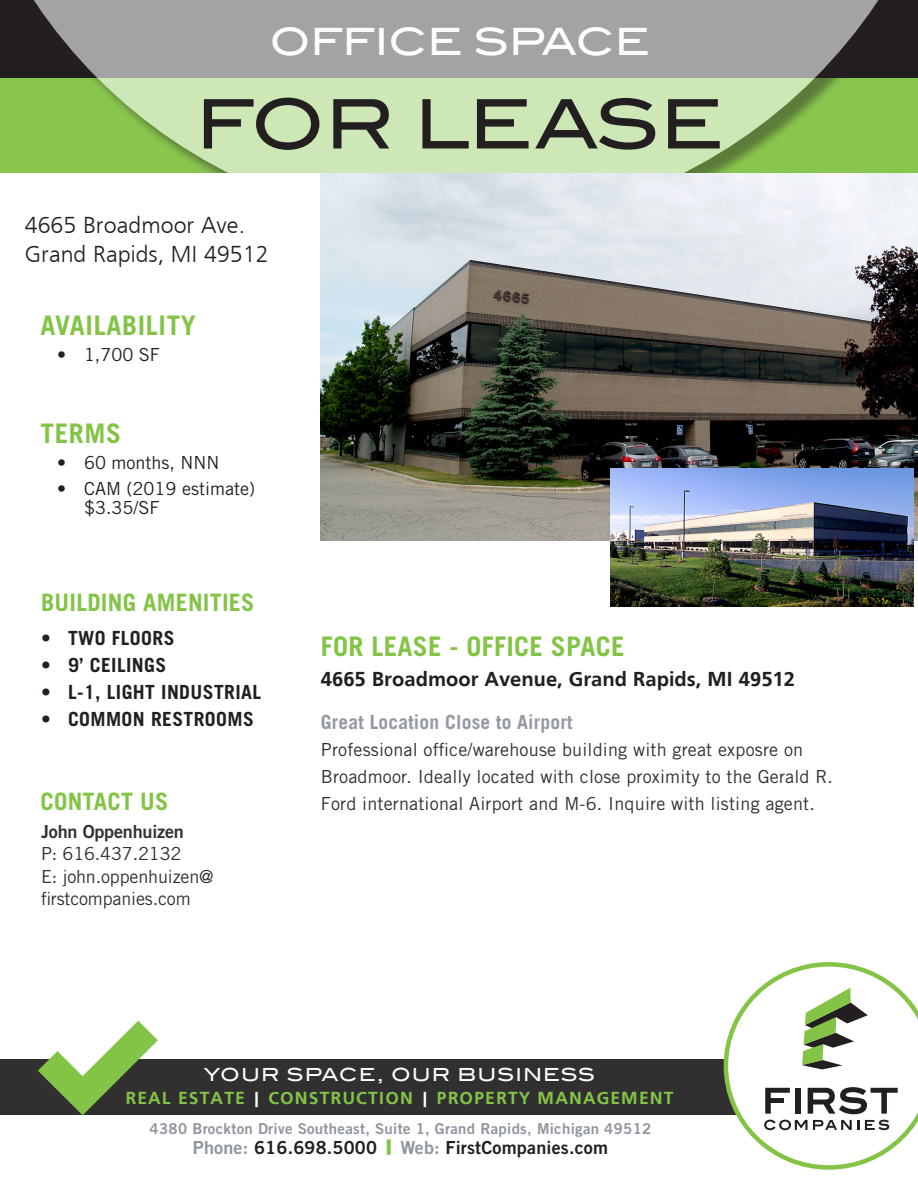
<style>
.page{position:relative;width:918px;height:1188px;background:#fff}
.page>*{position:absolute;margin:0;border:0;box-sizing:border-box;transform-origin:0 0}
.t1{font:68.1px "Blair ITC Std";letter-spacing:-.01em;color:#231f20}
.t2{font:37.5px "Blair ITC Std";color:#fff}
.Subhead_-_Green{font:700 27px "Trade Gothic LT Std";letter-spacing:.01em;color:#83c447}
.t3{font:300 24px/28.8px "Frugal Sans";color:#231f20}
.Subhead_-_Green-2{font:700 24px "Trade Gothic LT Std";letter-spacing:.01em;color:#83c447}
.t4{font:700 21px "Frugal Sans";color:#231f20}
.t5{font:700 19.5px "Trade Gothic LT Std";letter-spacing:.02em;color:#231f20}
.t6{font:700 19.5px "Trade Gothic LT Std";letter-spacing:.01em;color:#9599a1}
.t7{font:700 18.15px "Frugal Sans";letter-spacing:.06em;color:#83c447}
.t8{font:18px/27px "Trade Gothic LT Std";letter-spacing:.01em;color:#312f30}
.t9{font:18px/22.5px "Trade Gothic LT Std";letter-spacing:-.01em;color:#312f30}
.t10{font:18px/19.5px "Trade Gothic LT Std";color:#231f20}
.t11{font:18px "Trade Gothic LT Std Bd 2";letter-spacing:.01em;color:#231f20}
.t12{font:18px "Blair ITC Std";letter-spacing:.06em;color:#fff}
.t13{font:18px "Trade Gothic LT Std Bd 2";letter-spacing:-.01em;color:#312f30}
.t14{font:15px "Trade Gothic LT Std Bd 2";letter-spacing:.02em;color:#8f959d}
.s1{color:#fff}
.s2{color:#8f959d}
.s3{color:#83c447}
</style>
<div class="page">
<svg style="left:0;top:0;width:918px;height:173px;background:#a4b790"></svg>
<img style="left:321px;top:173px;width:597px;height:367px">
<img style="left:611px;top:469px;width:303px;height:138px">
<div style="left:0;top:1059px;width:918px;height:55px;background:#312f30"></div>
<svg style="left:724px;top:962px;width:194px;height:208px"></svg>
<svg style="left:38px;top:1021px;width:120px;height:94px"></svg>
<p class="t2" style="left:269px;top:19px;width:382px">OFFICE SPACE</p>
<p class="t1" style="left:196px;top:83px;width:530px">FOR LEASE</p>
<p class="t3" style="left:25px;top:210px;width:245px">4665 Broadmoor Ave.<br>Grand Rapids, MI 49512</p>
<p class="Subhead_-_Green" style="left:40px;top:309px;width:157px">AVAILABILITY</p>
<p class="t10" style="left:57px;top:344px;width:104px">• 1,700 SF</p>
<p class="Subhead_-_Green" style="left:41px;top:417px;width:82px">TERMS</p>
<p class="t10" style="left:57px;top:453px;width:164px">• 60 months, NNN</p>
<p class="t10" style="left:84px;top:478px;width:172px;text-indent:-27px">• CAM (2019 estimate) $3.35/SF</p>
<p class="Subhead_-_Green-2" style="left:41px;top:588px;width:215px">BUILDING AMENITIES</p>
<p class="t5" style="left:41px;top:626px;width:135px">• TWO FLOORS</p>
<p class="t5" style="left:41px;top:653px;width:127px">• 9’ CEILINGS</p>
<p class="t5" style="left:41px;top:680px;width:222px">• L-1, LIGHT INDUSTRIAL</p>
<p class="t5" style="left:41px;top:707px;width:214px">• COMMON RESTROOMS</p>
<p class="Subhead_-_Green-2" style="left:40px;top:787px;width:129px">CONTACT US</p>
<p class="t13" style="left:41px;top:820px;width:144px">John Oppenhuizen</p>
<p class="t9" style="left:41px;top:842px;width:174px">P: 616.437.2132<br>E: john.oppenhuizen@ firstcompanies.com</p>
<p class="Subhead_-_Green" style="left:321px;top:630px;width:305px">FOR LEASE - OFFICE SPACE</p>
<p class="t4" style="left:321px;top:667px;width:476px">4665 Broadmoor Avenue, Grand Rapids, MI 49512</p>
<p class="t6" style="left:321px;top:710px;width:253px">Great Location Close to Airport</p>
<p class="t8" style="left:321px;top:736px;width:514px">Professional office/warehouse building with great exposre on<br>Broadmoor. Ideally located with close proximity to the Gerald R.<br>Ford international Airport and M-6. Inquire with listing agent.</p>
<p class="t12" style="left:204px;top:1064px;width:393px">YOUR SPACE, OUR BUSINESS</p>
<p class="t7" style="left:126px;top:1087px;width:550px">REAL ESTATE <span class="s1">|</span> CONSTRUCTION <span class="s1">|</span> PROPERTY MANAGEMENT</p>
<p class="t14" style="left:150px;top:1119px;width:503px">4380 Brockton Drive Southeast, Suite 1, Grand Rapids, Michigan 49512</p>
<p class="t11" style="left:193px;top:1136px;width:417px"><span class="s2">Phone:</span> 616.698.5000 <span class="s3">|</span> <span class="s2">Web:</span> FirstCompanies.com</p>
</div>
